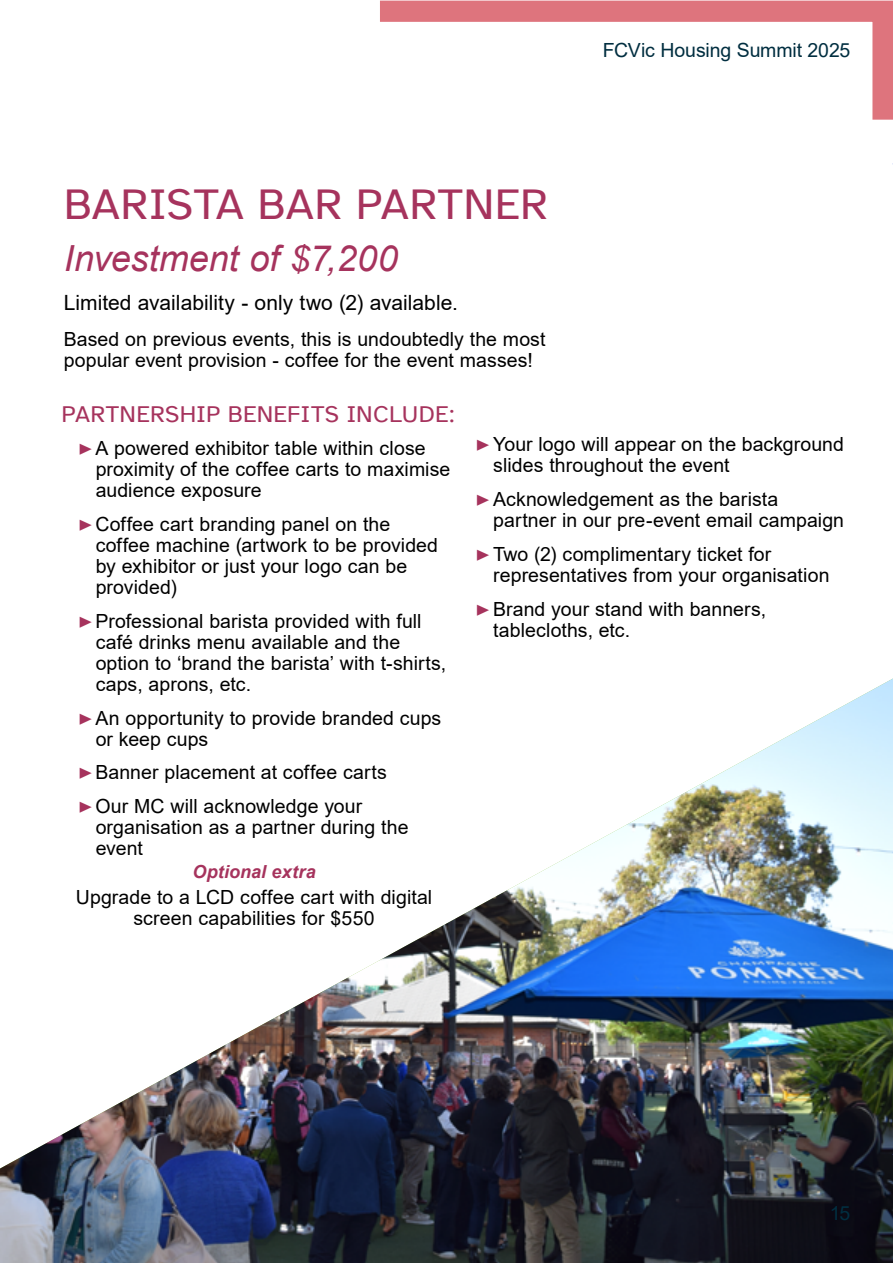
<style>
.page{position:relative;width:893px;height:1263px;background:#fff}
.page>*{position:absolute;margin:0;border:0;box-sizing:border-box;transform-origin:0 0}
.t1{font:45px "Atkinson Hyperlegible";letter-spacing:.005em;color:#a6335d}
.t2{font:italic 36px "Arial";color:#a6335d}
.t3{font:24px "Atkinson Hyperlegible";letter-spacing:.01em;color:#a6335d}
.t4{font:21px "Arial";color:#000}
.t5{font:19.5px/21px "Arial";letter-spacing:.005em;color:#000}
.t6{font:19.5px "Arial";letter-spacing:-.005em;color:#012e40}
.t7{font:italic 700 18px "Arial";letter-spacing:.005em;color:#a6335d}
.s1{font-family:"Acumin Pro";color:#a6335d}
</style>
<div class="page">
<svg style="left:380px;top:0;width:513px;height:120px"></svg>
<img style="left:0;top:678px;width:893px;height:585px">
<svg style="left:892px;top:1143px;width:1px;height:23px"></svg>
<h1 class="t1" style="left:64px;top:179px;width:486px">BARISTA BAR PARTNER</h1>
<h2 class="t2" style="left:64px;top:235px;width:336px">Investment of $7,200</h2>
<p class="t4" style="left:64px;top:288px;width:396px">Limited availability - only two (2) available.</p>
<p class="t5" style="left:64px;top:329px;width:483px">Based on previous events, this is undoubtedly the most popular event provision - coffee for the event masses!</p>
<p class="t6" style="left:603px;top:36px;width:249px">FCVic Housing Summit 2025</p>
<p class="t3" style="left:62px;top:400px;width:394px">PARTNERSHIP BENEFITS INCLUDE:</p>
<p class="t5" style="left:96px;top:438px;width:356px;text-indent:-17px"><span class="s1">▶</span> A powered exhibitor table within close proximity of the coffee carts to maximise audience exposure</p>
<p class="t5" style="left:96px;top:514px;width:344px;text-indent:-17px"><span class="s1">▶</span> Coffee cart branding panel on the coffee machine (artwork to be provided by exhibitor or just your logo can be provided)</p>
<p class="t5" style="left:96px;top:610px;width:352px;text-indent:-17px"><span class="s1">▶</span> Professional barista provided with full café drinks menu available and the option to ‘brand the barista’ with t-shirts, caps, aprons, etc.</p>
<p class="t5" style="left:96px;top:707px;width:347px;text-indent:-17px"><span class="s1">▶</span> An opportunity to provide branded cups or keep cups</p>
<p class="t5" style="left:79px;top:755px;width:310px;line-height:33.8px"><span class="s1">▶</span> Banner placement at coffee carts <span class="s1">▶</span> Our MC will acknowledge your</p>
<p class="t5" style="left:96px;top:817px;width:314px">organisation as a partner during the event</p>
<p class="t7" style="left:192px;top:860px;width:125px">Optional extra</p>
<p class="t5" style="left:76px;top:886px;width:358px;text-align:center">Upgrade to a LCD coffee cart with digital screen capabilities for $550</p>
<p class="t5" style="left:493px;top:434px;width:352px;text-indent:-17px"><span class="s1">▶</span> Your logo will appear on the background slides throughout the event</p>
<p class="t5" style="left:493px;top:489px;width:352px;text-indent:-17px"><span class="s1">▶</span> Acknowledgement as the barista partner in our pre-event email campaign</p>
<p class="t5" style="left:493px;top:543px;width:338px;text-indent:-17px"><span class="s1">▶</span> Two (2) complimentary ticket for representatives from your organisation</p>
<p class="t5" style="left:493px;top:598px;width:274px;text-indent:-17px"><span class="s1">▶</span> Brand your stand with banners, tablecloths, etc.</p>
<p class="t6" style="left:830px;top:1200px;width:22px">15</p>
</div>
